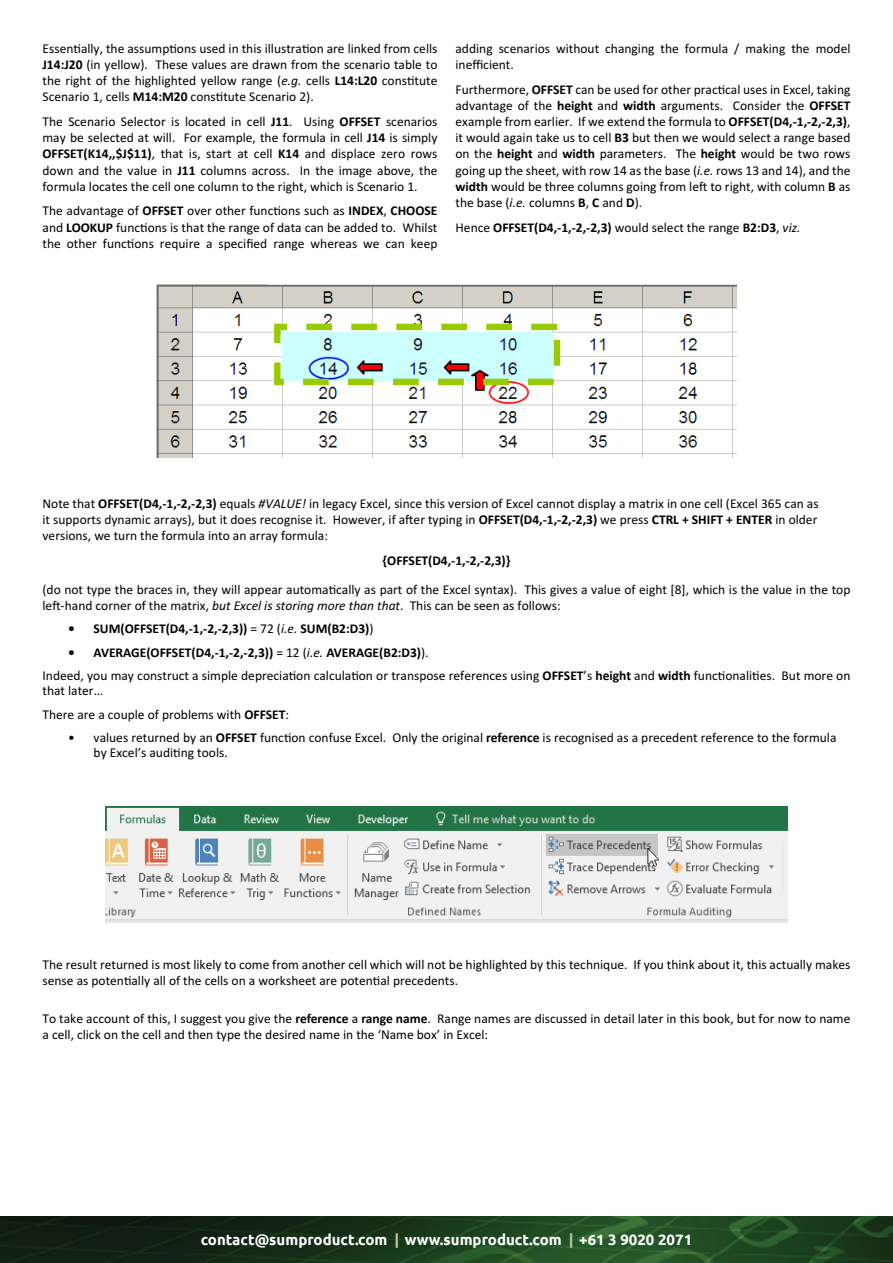
<style>
.page{position:relative;width:893px;height:1263px;background:#fff}
.page>*{position:absolute;margin:0;border:0;box-sizing:border-box;transform-origin:0 0}
.t1{font:700 15px "Ubuntu";color:#fff}
.t2{font:13.5px/16.2px "Calibri";color:#000}
.t3{font:700 13.5px "Calibri";color:#000}
.s1{font-weight:700}
.s2{font-style:italic}
.s3{font-weight:400}
.s4{font-weight:400;font-style:italic}
.s5{color:#b7cb9e}
</style>
<div class="page">
<img style="left:0;top:1217px;width:893px;height:46px">
<img style="left:157px;top:285px;width:579px;height:172px">
<img style="left:105px;top:807px;width:683px;height:116px">
<p class="t2" style="left:43px;top:40px;width:396px;text-align:justify">Essentially, the assumptions used in this illustration are linked from cells <span class="s1">J14:J20</span> (in yellow). These values are drawn from the scenario table to the right of the highlighted yellow range (<span class="s2">e.g.</span> cells <span class="s1">L14:L20</span> constitute Scenario 1, cells <span class="s1">M14:M20</span> constitute Scenario 2).</p>
<p class="t2" style="left:43px;top:113px;width:396px;text-align:justify">The Scenario Selector is located in cell <span class="s1">J11</span>. Using <span class="s1">OFFSET</span> scenarios may be selected at will. For example, the formula in cell <span class="s1">J14</span> is simply <span class="s1">OFFSET(K14,,$J$11)</span>, that is, start at cell <span class="s1">K14</span> and displace zero rows down and the value in <span class="s1">J11</span> columns across. In the image above, the formula locates the cell one column to the right, which is Scenario 1.</p>
<p class="t2" style="left:43px;top:202px;width:396px;text-align:justify">The advantage of <span class="s1">OFFSET</span> over other functions such as <span class="s1">INDEX</span>, <span class="s1">CHOOSE </span>and <span class="s1">LOOKUP</span> functions is that the range of data can be added to. Whilst the other functions require a specified range whereas we can keep</p>
<p class="t2" style="left:455px;top:40px;width:396px">adding scenarios without changing the formula / making the model inefficient.</p>
<p class="t2" style="left:455px;top:81px;width:396px;text-align:justify">Furthermore, <span class="s1">OFFSET</span> can be used for other practical uses in Excel, taking advantage of the <span class="s1">height</span> and <span class="s1">width</span> arguments. Consider the <span class="s1">OFFSET </span>example from earlier. If we extend the formula to <span class="s1">OFFSET(D4,-1,-2,-2,3)</span>, it would again take us to cell <span class="s1">B3</span> but then we would select a range based on the <span class="s1">height</span> and <span class="s1">width</span> parameters. The <span class="s1">height</span> would be two rows going up the sheet, with row 14 as the base (<span class="s2">i.e.</span> rows 13 and 14), and the <span class="s1">width</span> would be three columns going from left to right, with column <span class="s1">B</span> as the base (<span class="s2">i.e.</span> columns <span class="s1">B</span>, <span class="s1">C</span> and <span class="s1">D</span>).</p>
<p class="t3" style="left:456px;top:218px;width:346px"><span class="s3">Hence</span> OFFSET(D4,-1,-2,-2,3) <span class="s3">would select the range</span> B2:D3<span class="s3">,</span> <span class="s4">viz.</span></p>
<p class="t2" style="left:43px;top:495px;width:778px;text-align:justify">Note that <span class="s1">OFFSET(D4,-1,-2,-2,3)</span> equals <span class="s2">#VALUE!</span> in legacy Excel, since this version of Excel cannot display a matrix in one cell (Excel 365 can as it supports dynamic arrays), but it does recognise it. However, if after typing in <span class="s1">OFFSET(D4,-1,-2,-2,3)</span> we press <span class="s1">CTRL + SHIFT + ENTER</span> in older versions, we turn the formula into an array formula:</p>
<p class="t3" style="left:383px;top:551px;width:129px">{OFFSET(D4,-1,-2,-2,3)}</p>
<p class="t2" style="left:43px;top:581px;width:809px">(do not type the braces in, they will appear automatically as part of the Excel syntax). This gives a value of eight [8], which is the value in the top left-hand corner of the matrix, <span class="s2">but Excel is storing more than that</span>. This can be seen as follows:</p>
<p class="t3" style="left:68px;top:619px;width:307px">• SUM(OFFSET(D4,-1,-2,-2,3)) <span class="s3">= 72 (</span><span class="s4">i.e.</span> SUM(B2:D3)<span class="s3">)</span></p>
<p class="t2" style="left:43px;top:640px;width:809px;line-height:23.5px;text-indent:26px"><span class="s1">• AVERAGE(OFFSET(D4,-1,-2,-2,3))</span> = 12 (<span class="s2">i.e.</span> <span class="s1">AVERAGE(B2:D3)</span>).<br>Indeed, you may construct a simple depreciation calculation or transpose references using <span class="s1">OFFSET</span>’s <span class="s1">height</span> and <span class="s1">width</span> functionalities. But more on</p>
<p class="t2" style="left:43px;top:679px;width:248px;line-height:23.5px">that later…<br>There are a couple of problems with <span class="s1">OFFSET</span>:</p>
<p class="t2" style="left:94px;top:730px;width:744px;line-height:15px;text-indent:-26px">• values returned by an <span class="s1">OFFSET</span> function confuse Excel. Only the original <span class="s1">reference</span> is recognised as a precedent reference to the formula by Excel’s auditing tools.</p>
<p class="t2" style="left:43px;top:956px;width:809px">The result returned is most likely to come from another cell which will not be highlighted by this technique. If you think about it, this actually makes sense as potentially all of the cells on a worksheet are potential precedents.</p>
<p class="t2" style="left:43px;top:1010px;width:809px">To take account of this, I suggest you give the <span class="s1">reference</span> a <span class="s1">range name</span>. Range names are discussed in detail later in this book, but for now to name a cell, click on the cell and then type the desired name in the ‘Name box’ in Excel:</p>
<p class="t1" style="left:201px;top:1231px;width:493px">contact@sumproduct.com <span class="s5">|</span> www.sumproduct.com <span class="s5">|</span> +61 3 9020 2071</p>
</div>
